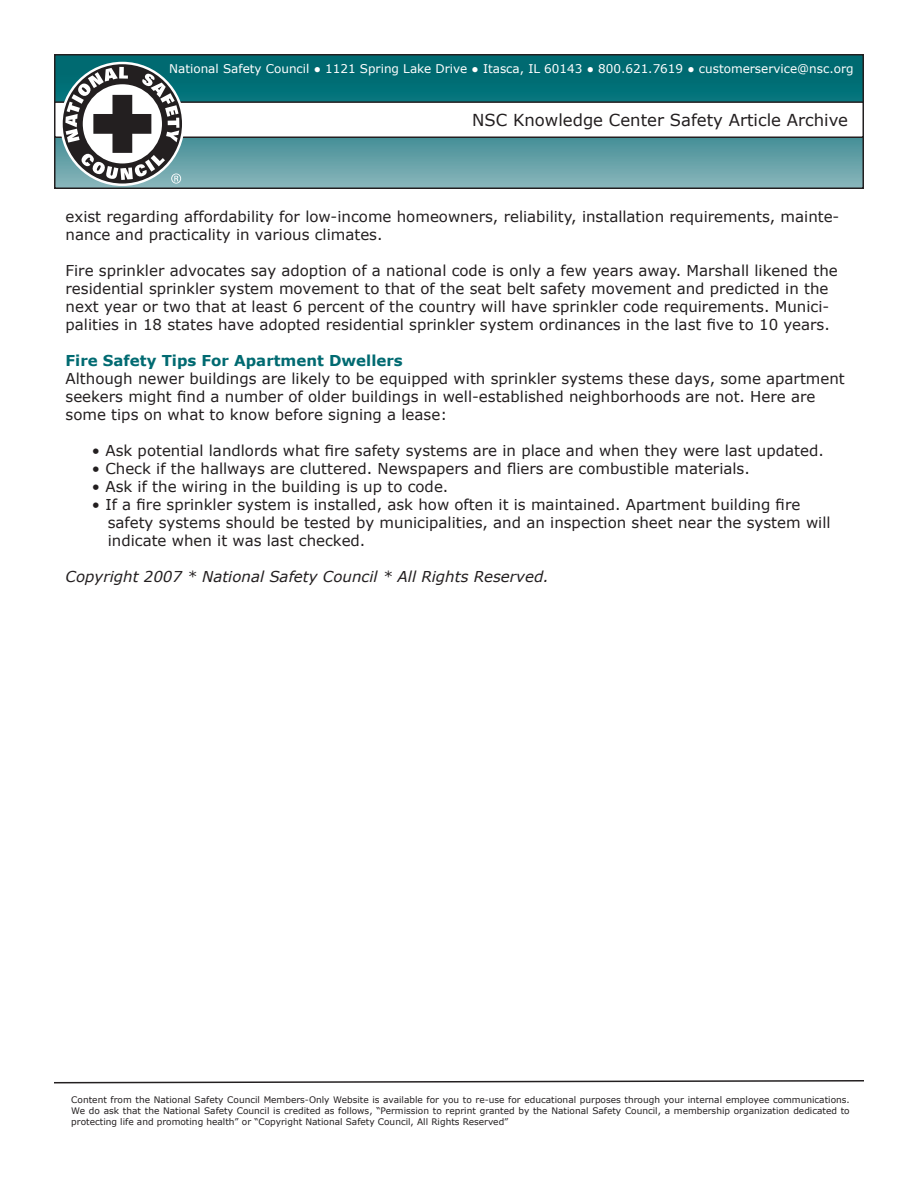
<style>
.page{position:relative;width:918px;height:1188px;background:#fff}
.page>*{position:absolute;margin:0;border:0;box-sizing:border-box;transform-origin:0 0}
.t1{font:16.5px "Verdana";color:#231f20}
.t2{font:15px/18px "Verdana";color:#231f20}
.t3{font:italic 15px "Verdana";color:#231f20}
.t4{font:700 15px "Verdana";color:#006a71}
.t5{font:12px "Verdana";color:#fff}
.t6{font:9px/10.8px "Verdana";color:#231f20;text-align:justify}
</style>
<div class="page">
<svg style="left:57px;top:57px;width:804px;height:129px;background:#36898f"></svg>
<div style="left:54px;top:54px;width:810px;height:135px;border:2px solid #231f20"></div>
<div style="left:55px;top:102px;width:808px;height:35px;background:#fff"></div>
<div style="left:54px;top:101px;width:810px;height:37px;border:2px solid #231f20"></div>
<svg style="left:65px;top:67px;width:116px;height:117px"></svg>
<svg style="left:54px;top:1080px;width:810px;height:4px"></svg>
<p class="t5" style="left:169px;top:61px;width:686px">National Safety Council ● 1121 Spring Lake Drive ● Itasca, IL 60143 ● 800.621.7619 ● customerservice@nsc.org</p>
<p class="t1" style="left:472px;top:110px;width:378px">NSC Knowledge Center Safety Article Archive</p>
<p class="t2" style="left:66px;top:207px;width:775px">exist regarding affordability for low-income homeowners, reliability, installation requirements, mainte&shy;nance and practicality in various climates.</p>
<p class="t2" style="left:66px;top:261px;width:774px">Fire sprinkler advocates say adoption of a national code is only a few years away. Marshall likened the residential sprinkler system movement to that of the seat belt safety movement and predicted in the next year or two that at least 6 percent of the country will have sprinkler code requirements. Munici&shy;palities in 18 states have adopted residential sprinkler system ordinances in the last five to 10 years.</p>
<p class="t4" style="left:66px;top:351px;width:339px">Fire Safety Tips For Apartment Dwellers</p>
<p class="t2" style="left:66px;top:369px;width:781px">Although newer buildings are likely to be equipped with sprinkler systems these days, some apartment seekers might find a number of older buildings in well-established neighborhoods are not. Here are some tips on what to know before signing a lease:</p>
<p class="t2" style="left:92px;top:441px;width:733px">• Ask potential landlords what fire safety systems are in place and when they were last updated.</p>
<p class="t2" style="left:92px;top:459px;width:659px">• Check if the hallways are cluttered. Newspapers and fliers are combustible materials.</p>
<p class="t2" style="left:92px;top:477px;width:358px">• Ask if the wiring in the building is up to code.</p>
<p class="t2" style="left:92px;top:495px;width:710px">• If a fire sprinkler system is installed, ask how often it is maintained. Apartment building fire</p>
<p class="t2" style="left:108px;top:513px;width:724px">safety systems should be tested by municipalities, and an inspection sheet near the system will</p>
<p class="t2" style="left:108px;top:531px;width:259px">indicate when it was last checked.</p>
<p class="t3" style="left:66px;top:567px;width:485px">Copyright 2007 * National Safety Council * All Rights Reserved.</p>
<p class="t6" style="left:71px;top:1094px;width:780px">Content from the National Safety Council Members-Only Website is available for you to re-use for educational purposes through your internal employee communications.<br>We do ask that the National Safety Council is credited as follows, “Permission to reprint granted by the National Safety Council, a membership organization dedicated to protecting life and promoting health” or “Copyright National Safety Council, All Rights Reserved”</p>
</div>
